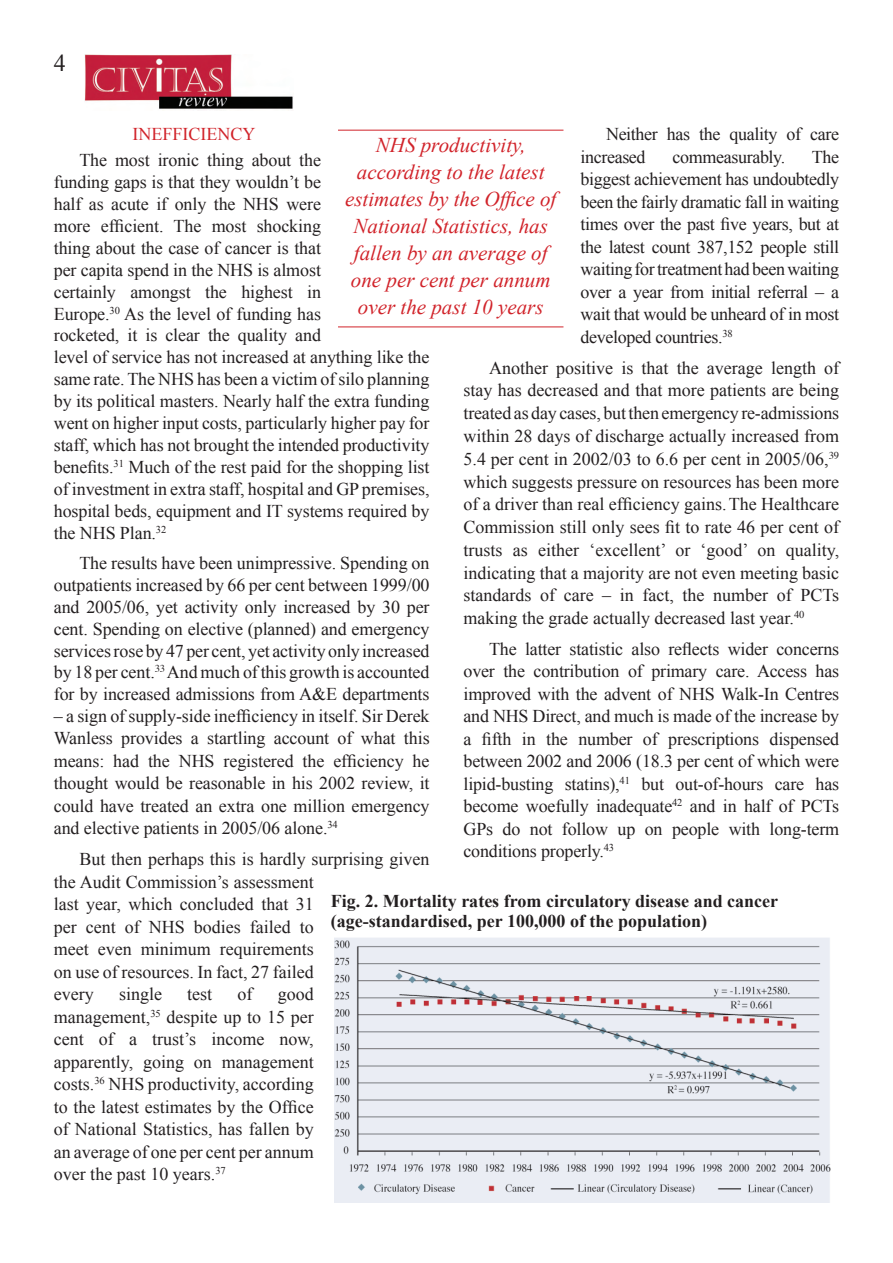
<style>
.page{position:relative;width:893px;height:1263px;background:#fff}
.page>*{position:absolute;margin:0;border:0;box-sizing:border-box;transform-origin:0 0}
.t1{font:24px "Times New Roman";color:#231f20}
.t2{font:italic 21px/27px "Times New Roman";color:#d1232a;text-align:center}
.t3{font:18px/22.5px "Times New Roman";letter-spacing:-.005em;color:#231f20;text-align:justify}
.t4{font:700 18px/19.5px "Times New Roman";color:#231f20}
.t5{font:18px "Times New Roman";color:#d1232a}
</style>
<div class="page">
<img style="left:85px;top:54px;width:208px;height:55px">
<hr style="left:338px;top:130px;width:225px;height:1px;background:#d1232a">
<hr style="left:338px;top:327px;width:225px;height:1px;background:#d1232a">
<img style="left:334px;top:938px;width:497px;height:264px">
<h1 class="t1" style="left:54px;top:49px;width:13px">4</h1>
<p class="t3" style="left:580px;top:123px;width:260px;text-indent:26px">Neither has the quality of care increased</p>
<p class="t5" style="left:133px;top:124px;width:124px">INEFFICIENCY</p>
<p class="t3" style="left:54px;top:149px;width:377px;line-height:21.9px;text-align:left;text-indent:26px">The most ironic thing about the<br>funding gaps is that they wouldn’t be<br>half as acute if only the NHS were<br>more efficient. The most shocking<br>thing about the case of cancer is that<br>per capita spend in the NHS is almost<br>certainly amongst the highest in<br>Europe.<sup>30</sup> As the level of funding has<br>rocketed, it is clear the quality and<br>level of service has not increased at anything like the same rate. The NHS has been a victim of silo planning by its political masters. Nearly half the extra funding went on higher input costs, particularly higher pay for staff, which has not brought the intended productivity benefits.<sup>31</sup> Much of the rest paid for the shopping list of investment in extra staff, hospital and GP premises, hospital beds, equipment and IT systems required by the NHS Plan.<sup>32</sup></p>
<p class="t3" style="left:54px;top:552px;width:377px;line-height:21.9px;text-indent:26px">The results have been unimpressive. Spending on outpatients increased by 66 per cent between 1999/00 and 2005/06, yet activity only increased by 30 per cent. Spending on elective (planned) and emergency services rose by 47 per cent, yet activity only increased by 18 per cent.<sup>33</sup> And much of this growth is accounted for by increased admissions from A&amp;E departments</p>
<p class="t3" style="left:54px;top:705px;width:377px">– a sign of supply-side inefficiency in itself. Sir Derek Wanless provides a startling account of what this means: had the NHS registered the efficiency he thought would be reasonable in his 2002 review, it could have treated an extra one million emergency and elective patients in 2005/06 alone.<sup>34</sup></p>
<p class="t3" style="left:54px;top:848px;width:377px;text-align:left;text-indent:26px">But then perhaps this is hardly surprising given the Audit Commission’s assessment<br>last year, which concluded that 31<br>per cent of NHS bodies failed to<br>meet even minimum requirements<br>on use of resources. In fact, 27 failed<br>every</p>
<p class="t2" style="left:345px;top:131px;width:213px">NHS productivity, according to the latest estimates by the Office of<br>National Statistics, has fallen by an average of one per cent per annum over the past 10 years</p>
<p class="t3" style="left:580px;top:145px;width:260px;text-indent:231px">The biggest achievement has undoubtedly been the fairly dramatic fall in waiting times over the past five years, but at the latest count 387,152 people still waiting for treatment had been waiting over a year from initial referral – a wait that would be unheard of in most developed countries.<sup>38</sup></p>
<p class="t3" style="left:463px;top:356px;width:377px;text-indent:26px">Another positive is that the average length of stay has decreased and that more patients are being treated as day cases, but then emergency re-admissions within 28 days of discharge actually increased from 5.4 per cent in 2002/03 to 6.6 per cent in 2005/06,<sup>39 </sup>which suggests pressure on resources has been more of a driver than real efficiency gains.The Healthcare Commission still only sees fit to rate 46 per cent of trusts as either ‘excellent’ or ‘good’ on quality, indicating that a majority are not even meeting basic standards of care – in fact, the number of PCTs making the grade actually decreased last year.<sup>40</sup></p>
<p class="t3" style="left:463px;top:637px;width:377px;text-indent:26px">The latter statistic also reflects wider concerns over the contribution of primary care. Access has improved with the advent of NHS Walk-In Centres and NHS Direct, and much is made of the increase by a fifth in the number of prescriptions dispensed between 2002 and 2006 (18.3 per cent of which were lipid-busting statins),<sup>41</sup> but out-of-hours care has become woefully inadequate<sup>42</sup> and in half of PCTs GPs do not follow up on people with long-term conditions properly.<sup>43</sup></p>
<p class="t3" style="left:672px;top:145px;width:114px">commeasurably.</p>
<p class="t4" style="left:331px;top:891px;width:449px">Fig. 2. Mortality rates from circulatory disease and cancer (age-standardised, per 100,000 of the population)</p>
<p class="t3" style="left:54px;top:983px;width:261px;text-indent:224px">good management,<sup>35</sup> despite up to 15 per cent of a trust’s income now, apparently, going on management costs.<sup>36</sup> NHS productivity, according to the latest estimates by the Office of National Statistics, has fallen by an average of one per cent per annum over the past 10 years.<sup>37</sup></p>
<p class="t3" style="left:119px;top:983px;width:45px">single</p>
<p class="t3" style="left:187px;top:983px;width:27px">test</p>
<p class="t3" style="left:237px;top:983px;width:16px">of</p>
</div>
